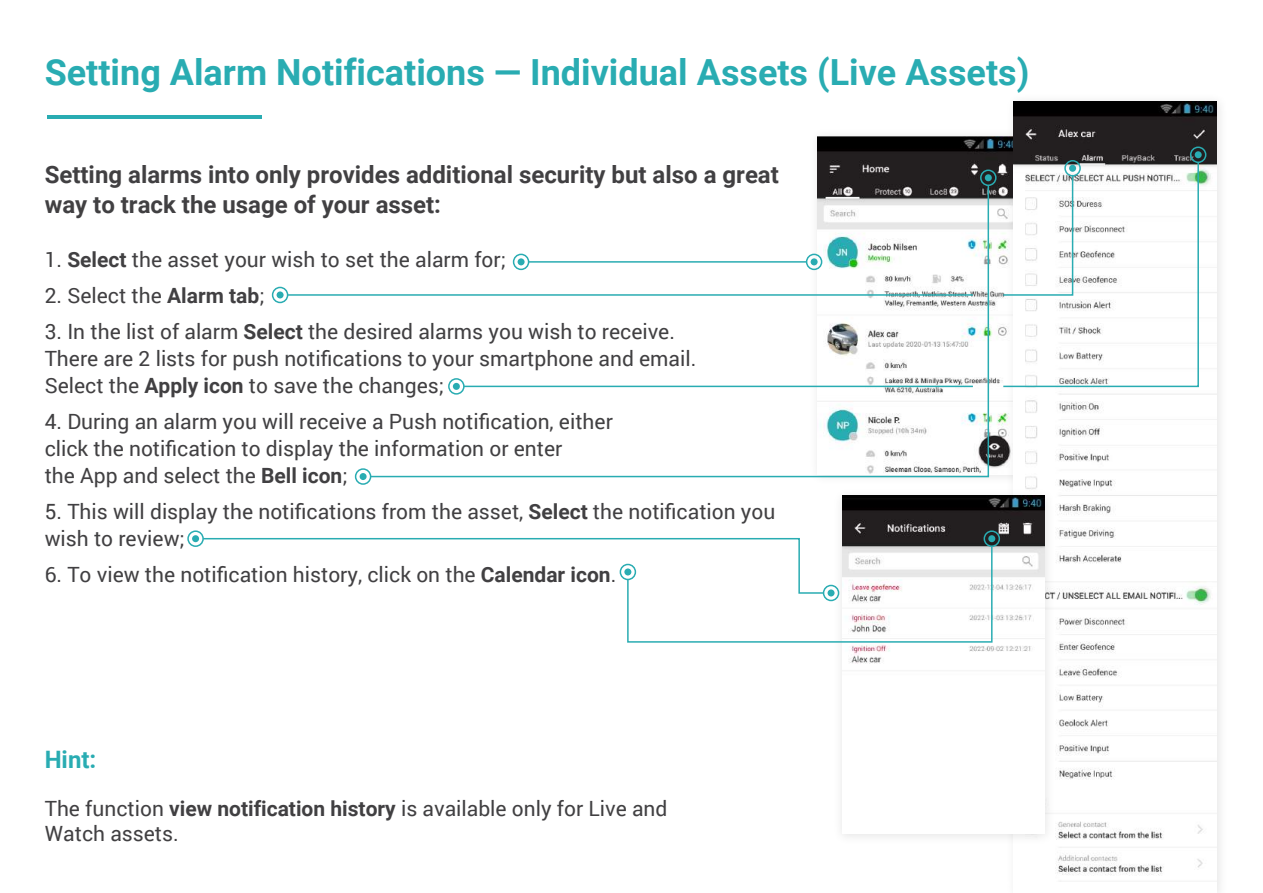
<style>
.page{position:relative;width:1263px;height:893px;background:#fff}
.page>*{position:absolute;margin:0;border:0;box-sizing:border-box;transform-origin:0 0}
.t1{font:700 36px "Roboto";color:#29acb2}
.t2{font:700 24px/30px "Roboto";color:#414042}
.t3{font:700 24px "Roboto";color:#29acb2}
.t4{font:21px/27px "Roboto";color:#414042}
.s1{font-weight:700}
</style>
<div class="page">
<img style="left:817px;top:137px;width:184px;height:331px">
<img style="left:1001px;top:101px;width:219px;height:792px">
<img style="left:1014px;top:102px;width:202px;height:791px">
<img style="left:841px;top:483px;width:219px;height:366px">
<img style="left:842px;top:496px;width:203px;height:337px">
<div style="left:277px;top:291px;width:7px;height:7px;background:#29acb2;border-radius:50%"></div>
<div style="left:272px;top:287px;width:16px;height:16px;border:2px solid #29acb2;border-radius:50%"></div>
<div style="left:360px;top:473px;width:7px;height:7px;background:#29acb2;border-radius:50%"></div>
<div style="left:355px;top:468px;width:16px;height:17px;border:2px solid #29acb2;border-radius:50%"></div>
<div style="left:192px;top:535px;width:7px;height:7px;background:#29acb2;border-radius:50%"></div>
<div style="left:187px;top:530px;width:17px;height:17px;border:2px solid #29acb2;border-radius:50%"></div>
<div style="left:1064px;top:160px;width:17px;height:17px;border:2px solid #29acb2;border-radius:50%"></div>
<div style="left:1195px;top:151px;width:7px;height:7px;background:#29acb2;border-radius:50%"></div>
<div style="left:1190px;top:147px;width:16px;height:16px;border:2px solid #29acb2;border-radius:50%"></div>
<svg style="left:1002px;top:161px;width:198px;height:227px"></svg>
<div style="left:985px;top:174px;width:7px;height:7px;background:#29acb2;border-radius:50%"></div>
<div style="left:980px;top:170px;width:16px;height:16px;border:2px solid #29acb2;border-radius:50%"></div>
<hr style="left:288px;top:294px;width:685px;height:2px;background:#29acb2">
<svg style="left:369px;top:184px;width:621px;height:294px"></svg>
<div style="left:988px;top:535px;width:7px;height:7px;background:#29acb2;border-radius:50%"></div>
<div style="left:983px;top:530px;width:17px;height:17px;border:2px solid #29acb2;border-radius:50%"></div>
<svg style="left:202px;top:537px;width:791px;height:106px"></svg>
<hr style="left:47px;top:115px;width:214px;height:3px;background:#29acb2">
<h1 class="t1" style="left:45px;top:47px;width:986px">Setting Alarm Notifications — Individual Assets (Live Assets)</h1>
<p class="t2" style="left:45px;top:159px;width:736px">Setting alarms into only provides additional security but also a great way to track the usage of your asset:</p>
<p class="t4" style="left:45px;top:245px;width:463px">1. <span class="s1">Select</span> the asset your wish to set the alarm for;</p>
<p class="t4" style="left:45px;top:281px;width:221px">2. Select the <span class="s1">Alarm tab</span>;</p>
<p class="t4" style="left:45px;top:317px;width:653px">3. In the list of alarm <span class="s1">Select</span> the desired alarms you wish to receive.<br>There are 2 lists for push notifications to your smartphone and email.<br>Select the <span class="s1">Apply icon</span> to save the changes;</p>
<p class="t4" style="left:45px;top:407px;width:570px">4. During an alarm you will receive a Push notification, either click the notification to display the information or enter<br>the App and select the <span class="s1">Bell icon</span>;</p>
<p class="t4" style="left:45px;top:497px;width:732px">5. This will display the notifications from the asset, <span class="s1">Select</span> the notification you wish to review;</p>
<p class="t4" style="left:45px;top:560px;width:573px">6. To view the notification history, click on the <span class="s1">Calendar icon</span>.</p>
<p class="t3" style="left:45px;top:743px;width:53px">Hint:</p>
<p class="t4" style="left:45px;top:795px;width:624px;line-height:25.2px">The function <span class="s1">view notification history</span> is available only for Live and<br>Watch assets.</p>
</div>
